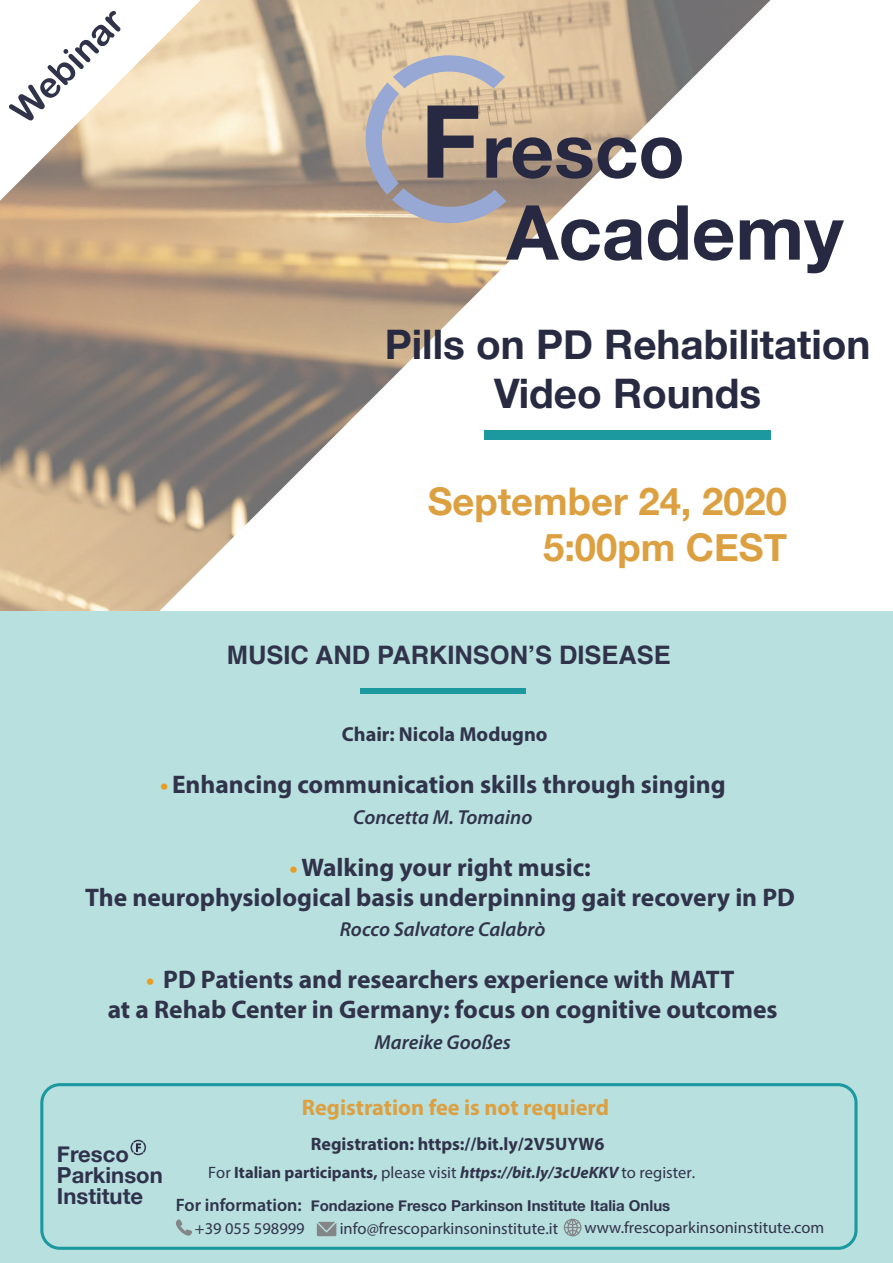
<style>
.page{position:relative;width:893px;height:1263px;background:#fff}
.page>*{position:absolute;margin:0;border:0;box-sizing:border-box;transform-origin:0 0}
.t1{font:700 75.9px "Helvetica Neue";color:#272942}
.t2{font:700 40.65px/48.9px "Helvetica Neue";color:#282a41;text-align:center}
.t3{font:700 38.1px/45.8px "Helvetica Neue";color:#dca041;text-align:right}
.t4{font:36px "Arial Rounded MT Bold";color:#30334a}
.t5{font:700 25.5px/30px "Myriad Pro";color:#30334a;text-align:center}
.t6{font:700 25.5px "Helvetica";color:#30334a}
.t7{font:700 22.5px "Myriad Pro";color:#dca041}
.t8{font:700 22.05px/21px "Helvetica Neue";color:#2f324c}
.t9{font:italic 600 20.25px "Myriad Pro";color:#30334a}
.t10{font:700 20.25px "Myriad Pro";color:#30334a}
.t11{font:700 18px "Myriad Pro";color:#30334a}
.t12{font:600 18px "Myriad Pro";color:#30334a}
.t13{font:16.5px "Myriad Pro";color:#31334b}
.t14{font:700 15px "Helvetica Neue";color:#31334b}
.s1{font-size:101.1px}
.s2{font-family:"DIN Condensed";font-size:17.85px;color:#e69d22}
.s3{font-weight:700}
.s4{font-weight:700;font-style:italic}
</style>
<div class="page">
<svg style="left:0;top:65px;width:135px;height:136px"></svg>
<svg style="left:135px;top:0;width:636px;height:611px"></svg>
<div style="left:0;top:611px;width:893px;height:652px;background:#b8e0df"></div>
<svg style="left:366px;top:55px;width:140px;height:168px;background:#bfb0a3"></svg>
<svg style="left:176px;top:1219px;width:16px;height:16px"></svg>
<svg style="left:317px;top:1222px;width:19px;height:14px"></svg>
<svg style="left:131px;top:1140px;width:15px;height:15px"></svg>
<div style="left:360px;top:688px;width:165px;height:5px;background:#1b999f"></div>
<svg style="left:564px;top:1219px;width:17px;height:17px"></svg>
<div style="left:484px;top:430px;width:287px;height:10px;background:#1b999f"></div>
<div style="left:40px;top:1083px;width:817px;height:167px;border:3px solid #1b999f;border-radius:18px"></div>
<h3 class="t4" style="left:2px;top:102px;width:145px;rotate:-46deg">Webinar</h3>
<h1 class="t1" style="left:421px;top:91px;width:266px"><span class="s1">F</span>resco</h1>
<h1 class="t1" style="left:506px;top:173px;width:339px">Academy</h1>
<h2 class="t2" style="left:385px;top:321px;width:487px">Pills on PD Rehabilitation<br>Video Rounds</h2>
<h3 class="t3" style="left:428px;top:480px;width:361px">September 24, 2020<br>5:00pm CEST</h3>
<p class="t6" style="left:227px;top:634px;width:445px">MUSIC AND PARKINSON’S DISEASE</p>
<p class="t10" style="left:342px;top:721px;width:207px">Chair: Nicola Modugno</p>
<p class="t5" style="left:160px;top:769px;width:567px"><span class="s2">•</span> Enhancing communication skills through singing</p>
<p class="t9" style="left:353px;top:804px;width:181px">Concetta M. Tomaino</p>
<p class="t5" style="left:85px;top:851px;width:711px"><span class="s2">•</span> Walking your right music:<br>The neurophysiological basis underpinning gait recovery in PD</p>
<p class="t9" style="left:340px;top:917px;width:207px">Rocco Salvatore Calabrò</p>
<p class="t5" style="left:108px;top:964px;width:671px"><span class="s2">•</span> PD Patients and researchers experience with MATT<br>at a Rehab Center in Germany: focus on cognitive outcomes</p>
<p class="t9" style="left:374px;top:1029px;width:138px">Mareike Gooßes</p>
<p class="t8" style="left:57px;top:1144px;width:107px">Fresco<br>Parkinson<br>Institute</p>
<p class="t7" style="left:302px;top:1093px;width:309px">Registration fee is not requierd</p>
<p class="t11" style="left:311px;top:1132px;width:295px">Registration: https://bit.ly/2V5UYW6</p>
<p class="t13" style="left:208px;top:1162px;width:488px">For <span class="s3">Italian participants,</span> please visit <span class="s4">https://bit.ly/3cUeKKV</span> to register.</p>
<p class="t12" style="left:176px;top:1193px;width:127px">For information:</p>
<p class="t13" style="left:195px;top:1218px;width:111px">+39 055 598999</p>
<p class="t13" style="left:340px;top:1218px;width:220px">info@frescoparkinsoninstitute.it</p>
<p class="t14" style="left:311px;top:1194px;width:361px">Fondazione Fresco Parkinson Institute Italia Onlus</p>
<p class="t13" style="left:584px;top:1217px;width:241px">www.frescoparkinsoninstitute.com</p>
</div>
